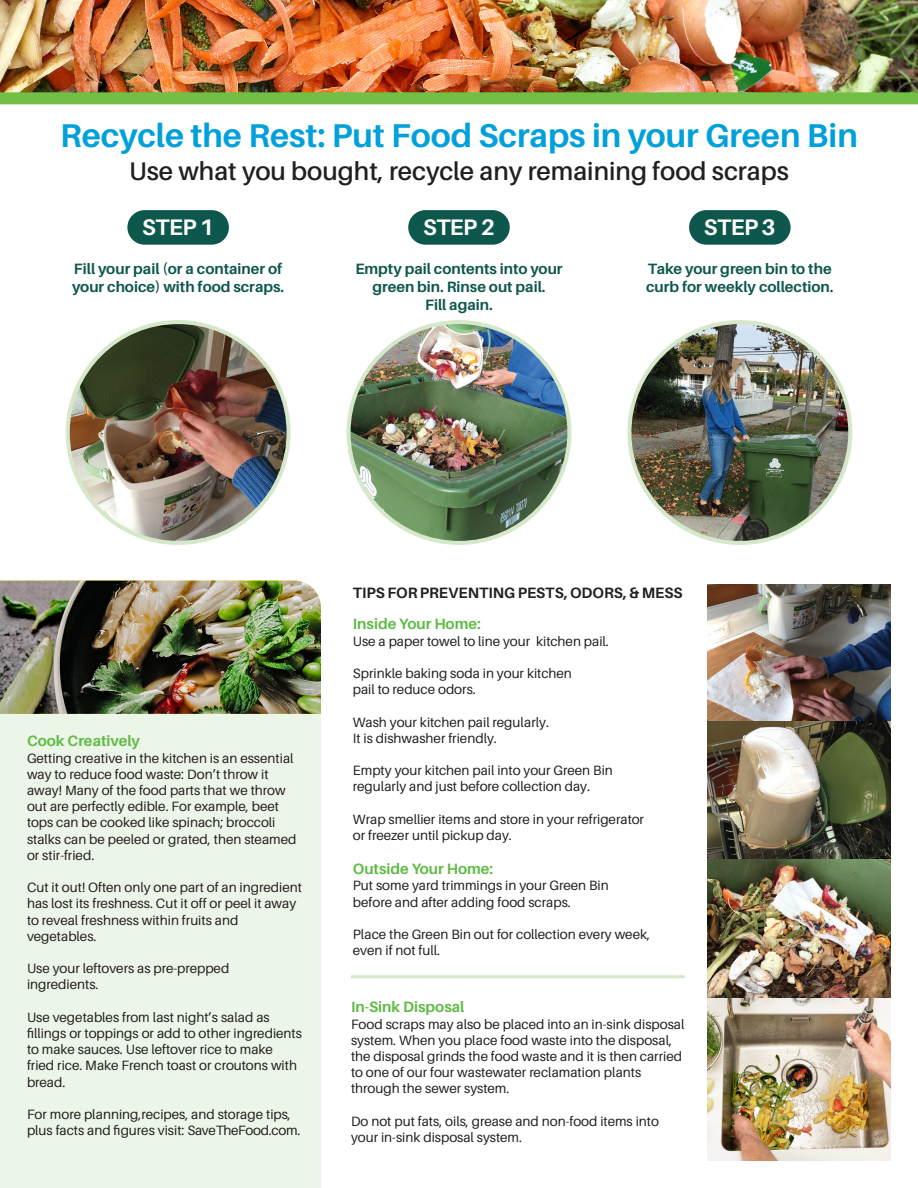
<style>
.page{position:relative;width:918px;height:1188px;background:#fff}
.page>*{position:absolute;margin:0;border:0;box-sizing:border-box;transform-origin:0 0}
.t1{font:700 33px "Aileron";color:#00a0da}
.t2{font:600 25.5px "Aileron";color:#231f20}
.t3{font:700 22.5px "Aileron";letter-spacing:-.02em;color:#fff}
.t4{font:700 15px/18px "Aileron";color:#0e574d;text-align:center}
.t5{font:700 15px "Aileron";color:#60bb46}
.CallOutBoxSubHeads-L{font:700 15px "Aileron";color:#231f20}
.t6{font:13.5px/16.2px "Aileron";color:#231f20}
</style>
<div class="page">
<div style="left:0;top:714px;width:321px;height:474px;background:#ecf6e8"></div>
<img style="left:0;top:0;width:918px;height:92px">
<div style="left:0;top:92px;width:918px;height:12px;background:#71bf44"></div>
<img style="left:349px;top:322px;width:220px;height:221px;border-radius:110px">
<div style="left:408px;top:210px;width:102px;height:35px;background:#0e574d;border-radius:17px"></div>
<img style="left:629px;top:322px;width:221px;height:221px;border-radius:110px">
<div style="left:689px;top:210px;width:102px;height:35px;background:#0e574d;border-radius:17px"></div>
<img style="left:68px;top:322px;width:221px;height:221px;border-radius:110px">
<div style="left:127px;top:210px;width:102px;height:35px;background:#0e574d;border-radius:17px"></div>
<img style="left:0;top:581px;width:321px;height:133px">
<img style="left:707px;top:998px;width:184px;height:163px">
<img style="left:707px;top:584px;width:184px;height:137px">
<img style="left:707px;top:721px;width:184px;height:277px">
<hr style="left:351px;top:975px;width:334px;height:3px;background:#d5e9ca">
<p class="t1" style="left:60px;top:117px;width:799px">Recycle the Rest: Put Food Scraps in your Green Bin</p>
<p class="t2" style="left:129px;top:157px;width:661px">Use what you bought, recycle any remaining food scraps</p>
<p class="t3" style="left:142px;top:214px;width:73px">STEP 1</p>
<p class="t4" style="left:74px;top:260px;width:210px">Fill your pail (or a container of</p>
<p class="t4" style="left:72px;top:278px;width:214px">your choice) with food scraps.</p>
<p class="t3" style="left:423px;top:214px;width:73px">STEP 2</p>
<p class="t4" style="left:355px;top:260px;width:209px">Empty pail contents into your green bin. Rinse out pail.</p>
<p class="t4" style="left:425px;top:296px;width:69px">Fill again.</p>
<p class="t3" style="left:704px;top:214px;width:73px">STEP 3</p>
<p class="t4" style="left:648px;top:260px;width:185px">Take your green bin to the</p>
<p class="t4" style="left:646px;top:278px;width:189px">curb for weekly collection.</p>
<p class="t5" style="left:27px;top:733px;width:115px">Cook Creatively</p>
<p class="t6" style="left:27px;top:750px;width:271px">Getting creative in the kitchen is an essential way to reduce food waste: Don’t throw it away! Many of the food parts that we throw out are perfectly edible. For example, beet tops can be cooked like spinach; broccoli stalks can be peeled or grated, then steamed</p>
<p class="t6" style="left:27px;top:847px;width:69px">or stir-fried.</p>
<p class="t6" style="left:27px;top:880px;width:277px">Cut it out! Often only one part of an ingredient has lost its freshness. Cut it off or peel it away</p>
<p class="t6" style="left:27px;top:912px;width:213px">to reveal freshness within fruits and vegetables.</p>
<p class="t6" style="left:27px;top:961px;width:204px">Use your leftovers as pre-prepped ingredients.</p>
<p class="t6" style="left:27px;top:1009px;width:277px">Use vegetables from last night’s salad as fillings or toppings or add to other ingredients to make sauces. Use leftover rice to make fried rice. Make French toast or croutons with bread.</p>
<p class="t6" style="left:27px;top:1106px;width:275px">For more planning,recipes, and storage tips, plus facts and figures visit: SaveTheFood.com.</p>
<p class="CallOutBoxSubHeads-L" style="left:353px;top:584px;width:331px">TIPS FOR PREVENTING PESTS, ODORS, &amp; MESS</p>
<p class="t5" style="left:353px;top:616px;width:129px">Inside Your Home:</p>
<p class="t6" style="left:353px;top:633px;width:257px">Use a paper towel to line your kitchen pail.</p>
<p class="t6" style="left:353px;top:665px;width:221px">Sprinkle baking soda in your kitchen</p>
<p class="t6" style="left:353px;top:682px;width:124px">pail to reduce odors.</p>
<p class="t6" style="left:353px;top:714px;width:198px">Wash your kitchen pail regularly.</p>
<p class="t6" style="left:353px;top:730px;width:146px">It is dishwasher friendly.</p>
<p class="t6" style="left:353px;top:763px;width:262px">Empty your kitchen pail into your Green Bin</p>
<p class="t6" style="left:353px;top:779px;width:239px">regularly and just before collection day.</p>
<p class="t6" style="left:353px;top:811px;width:293px">Wrap smellier items and store in your refrigerator</p>
<p class="t6" style="left:353px;top:827px;width:161px">or freezer until pickup day.</p>
<p class="t5" style="left:353px;top:861px;width:142px">Outside Your Home:</p>
<p class="t6" style="left:353px;top:878px;width:257px">Put some yard trimmings in your Green Bin</p>
<p class="t6" style="left:353px;top:894px;width:219px">before and after adding food scraps.</p>
<p class="t6" style="left:353px;top:926px;width:299px">Place the Green Bin out for collection every week,</p>
<p class="t6" style="left:353px;top:943px;width:89px">even if not full.</p>
<p class="t5" style="left:351px;top:999px;width:115px">In-Sink Disposal</p>
<p class="t6" style="left:351px;top:1016px;width:335px">Food scraps may also be placed into an in-sink disposal system. When you place food waste into the disposal, the disposal grinds the food waste and it is then carried to one of our four wastewater reclamation plants through the sewer system.</p>
<p class="t6" style="left:351px;top:1113px;width:309px">Do not put fats, oils, grease and non-food items into your in-sink disposal system.</p>
</div>
